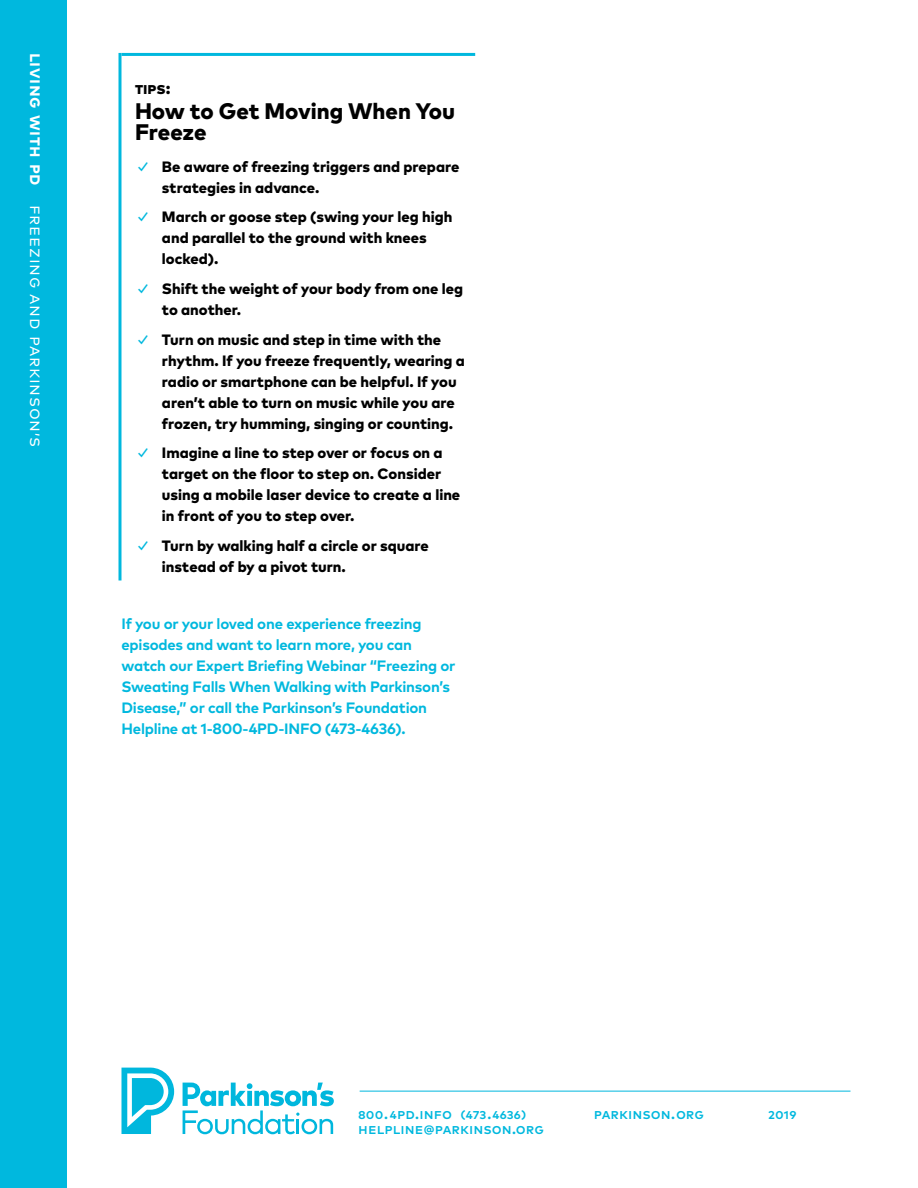
<style>
.page{position:relative;width:918px;height:1188px;background:#fff}
.page>*{position:absolute;margin:0;border:0;box-sizing:border-box;transform-origin:0 0}
.t1{font:800 22.5px/21px "Mark OT";color:#000}
.t2{font:18px "Mark OT";letter-spacing:.04em;color:#fff}
.t3{font:800 16.5px "Mark OT";color:#000}
.t4{font:800 15px/21px "Mark OT";color:#000}
.t5{font:700 15px/21px "Mark OT";letter-spacing:-.015em;color:#00b8de}
.t6{font:500 15px "Mark OT";letter-spacing:.005em;color:#00b8de}
.s1{font-weight:700}
.s2{font-weight:500;color:#00b8de}
</style>
<div class="page">
<svg style="left:122px;top:1068px;width:52px;height:66px"></svg>
<svg style="left:183px;top:1083px;width:151px;height:51px"></svg>
<hr style="left:360px;top:1091px;width:490px;height:1px;background:#00b8de">
<div style="left:0;top:0;width:68px;height:1188px;background:#00b8de"></div>
<hr style="left:122px;top:53px;width:353px;height:3px;background:#00b8de">
<svg style="left:118px;top:53px;width:4px;height:528px;background:#3fc9e6"></svg>
<p class="t2" style="left:47px;top:53px;width:396px;rotate:90deg"><span class="s1">Living with PD</span> Freezing and Parkinson’s</p>
<p class="t3" style="left:135px;top:77px;width:37px">Tips:</p>
<h1 class="t1" style="left:135px;top:100px;width:322px">How to Get Moving When You<br>Freeze</h1>
<p class="t4" style="left:162px;top:156px;width:299px;text-indent:-27px"><span class="s2">✓</span> Be aware of freezing triggers and prepare strategies in advance.</p>
<p class="t4" style="left:162px;top:206px;width:292px;text-indent:-27px"><span class="s2">✓</span> March or goose step (swing your leg high and parallel to the ground with knees locked).</p>
<p class="t4" style="left:162px;top:278px;width:303px;text-indent:-27px"><span class="s2">✓</span> Shift the weight of your body from one leg to another.</p>
<p class="t4" style="left:162px;top:328px;width:305px;text-indent:-27px"><span class="s2">✓</span> Turn on music and step in time with the rhythm. If you freeze frequently, wearing a radio or smartphone can be helpful. If you aren’t able to turn on music while you are frozen, try humming, singing or counting.</p>
<p class="t4" style="left:162px;top:442px;width:300px;text-indent:-27px"><span class="s2">✓</span> Imagine a line to step over or focus on a target on the floor to step on. Consider using a mobile laser device to create a line in front of you to step over.</p>
<p class="t4" style="left:162px;top:535px;width:268px;text-indent:-27px"><span class="s2">✓</span> Turn by walking half a circle or square instead of by a pivot turn.</p>
<p class="t5" style="left:121px;top:613px;width:336px">If you or your loved one experience freezing episodes and want to learn more, you can watch our Expert Briefing Webinar “Freezing or Sweating Falls When Walking with Parkinson’s Disease,” or call the Parkinson’s Foundation Helpline at 1-800-4PD-INFO (473-4636).</p>
<p class="t6" style="left:358px;top:1104px;width:170px">800.4PD.IN FO (473.4636)</p>
<p class="t6" style="left:594px;top:1104px;width:112px">parkinson.org</p>
<p class="t6" style="left:768px;top:1104px;width:30px">2019</p>
<p class="t6" style="left:358px;top:1119px;width:187px">helpline@parkinson.org</p>
</div>
